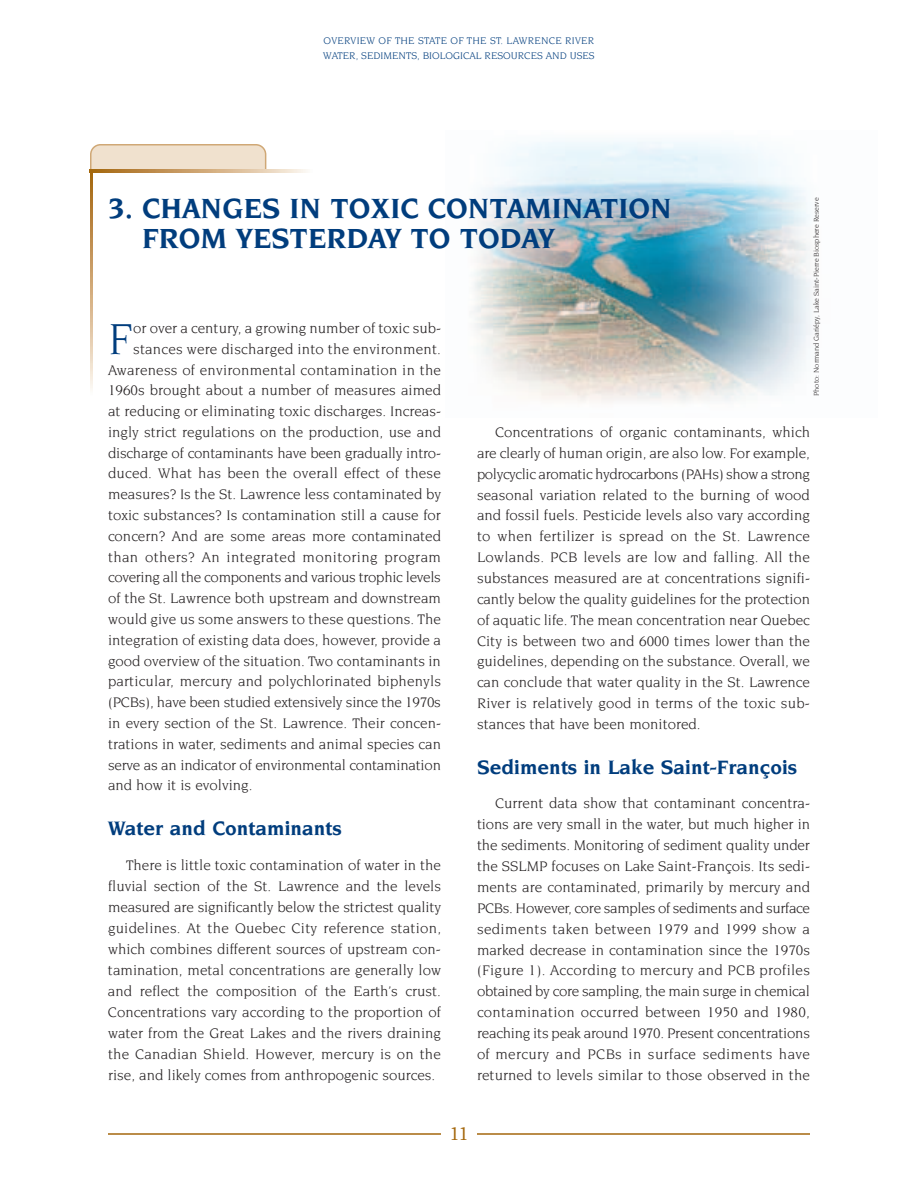
<style>
.page{position:relative;width:918px;height:1188px;background:#fff}
.page>*{position:absolute;margin:0;border:0;box-sizing:border-box;transform-origin:0 0}
.t1{font:46.95px "Novarese";color:#013d7d}
.t2{font:700 30px/30px "Novarese";color:#013d7d}
.t3{font:700 21px "Novarese";color:#013d7d}
.t4{font:18px "Clearface";color:#a4670c}
.t5{font:15px/20.9px "Novarese";color:#231f20;text-align:justify}
.t6{font:15px "Novarese";letter-spacing:-.02em;color:#231f20}
.t7{font:15px "Novarese";letter-spacing:.025em;color:#231f20}
.t8{font:10.5px/15px "Novarese";color:#013d7d}
.t9{font:7.5px "Novarese";letter-spacing:-.005em;color:#231f20}
</style>
<div class="page">
<img style="left:473px;top:141px;width:339px;height:261px">
<hr style="left:108px;top:1133px;width:702px;height:2px;background:#a4670c">
<div style="left:441px;top:1118px;width:36px;height:32px;background:#fff"></div>
<svg style="left:90px;top:144px;width:217px;height:245px"></svg>
<p class="t8" style="left:323px;top:33px;width:273px">OVERVIEW OF THE STATE OF THE ST. LAWRENCE RIVER<br>WATER, SEDIMENTS, BIOLOGICAL RESOURCES AND USES</p>
<p class="t9" style="left:813px;top:396px;width:200px;rotate:-90deg">Photo: Normand Gariépy, Lake Saint-Pierre Biosphere Reserve</p>
<h2 class="t2" style="left:142px;top:195px;width:531px;text-indent:-34px">3. CHANGES IN TOXIC CONTAMINATION<br>FROM YESTERDAY TO TODAY</h2>
<h1 class="t1" style="left:108px;top:319px;width:25px">F</h1>
<p class="t5" style="left:133px;top:318px;width:309px">or over a century, a growing number of toxic sub-</p>
<p class="t5" style="left:133px;top:339px;width:309px">stances were discharged into the environment.</p>
<p class="t5" style="left:108px;top:360px;width:335px">Awareness of environmental contamination in the</p>
<p class="t5" style="left:108px;top:381px;width:335px">1960s brought about a number of measures aimed</p>
<p class="t5" style="left:108px;top:402px;width:335px">at reducing or eliminating toxic discharges. Increas-</p>
<p class="t5" style="left:108px;top:422px;width:335px">ingly strict regulations on the production, use and</p>
<p class="t5" style="left:108px;top:443px;width:335px">discharge of contaminants have been gradually intro-</p>
<p class="t5" style="left:108px;top:464px;width:335px">duced. What has been the overall effect of these</p>
<p class="t5" style="left:108px;top:485px;width:335px">measures? Is the St. Lawrence less contaminated by</p>
<p class="t5" style="left:108px;top:505px;width:334px">toxic substances? Is contamination still a cause for</p>
<p class="t5" style="left:108px;top:526px;width:335px">concern? And are some areas more contaminated</p>
<p class="t7" style="left:108px;top:551px;width:335px">than others? An integrated monitoring program</p>
<p class="t6" style="left:108px;top:571px;width:335px">covering all the components and various trophic levels</p>
<p class="t5" style="left:108px;top:589px;width:335px">of the St. Lawrence both upstream and downstream</p>
<p class="t5" style="left:108px;top:609px;width:334px">would give us some answers to these questions. The</p>
<p class="t5" style="left:108px;top:630px;width:335px">integration of existing data does, however, provide a</p>
<p class="t5" style="left:108px;top:651px;width:334px">good overview of the situation. Two contaminants in</p>
<p class="t5" style="left:108px;top:672px;width:335px">particular, mercury and polychlorinated biphenyls</p>
<p class="t5" style="left:108px;top:693px;width:334px">(PCBs), have been studied extensively since the 1970s</p>
<p class="t5" style="left:108px;top:713px;width:335px">in every section of the St. Lawrence. Their concen-</p>
<p class="t5" style="left:108px;top:734px;width:335px">trations in water, sediments and animal species can</p>
<p class="t5" style="left:108px;top:755px;width:335px">serve as an indicator of environmental contamination</p>
<p class="t5" style="left:108px;top:776px;width:146px">and how it is evolving.</p>
<h3 class="t3" style="left:108px;top:820px;width:235px">Water and Contaminants</h3>
<p class="t5" style="left:108px;top:855px;width:335px;text-indent:18px">There is little toxic contamination of water in the fluvial section of the St. Lawrence and the levels measured are significantly below the strictest quality guidelines. At the Quebec City reference station, which combines different sources of upstream con&shy;tamination, metal concentrations are generally low and reflect the composition of the Earth’s crust.<br>Concentrations vary according to the proportion of water from the Great Lakes and the rivers draining the Canadian Shield. However, mercury is on the rise, and likely comes from anthropogenic sources.</p>
<p class="t5" style="left:477px;top:422px;width:335px;text-indent:18px">Concentrations of organic contaminants, which are clearly of human origin, are also low. For example, polycyclic aromatic hydrocarbons (PAHs) show a strong seasonal variation related to the burning of wood and fossil fuels. Pesticide levels also vary according to when fertilizer is spread on the St. Lawrence Lowlands. PCB levels are low and falling. All the substances measured are at concentrations signifi&shy;cantly below the quality guidelines for the protection of aquatic life. The mean concentration near Quebec City is between two and 6000 times lower than the guidelines, depending on the substance. Overall, we can conclude that water quality in the St. Lawrence River is relatively good in terms of the toxic sub&shy;stances that have been monitored.</p>
<h3 class="t3" style="left:477px;top:759px;width:322px">Sediments in Lake Saint-François</h3>
<p class="t5" style="left:477px;top:794px;width:335px;text-indent:18px">Current data show that contaminant concentra&shy;tions are very small in the water, but much higher in the sediments. Monitoring of sediment quality under the SSLMP focuses on Lake Saint-François. Its sedi&shy;ments are contaminated, primarily by mercury and PCBs. However, core samples of sediments and surface sediments taken between 1979 and 1999 show a marked decrease in contamination since the 1970s (Figure 1). According to mercury and PCB profiles obtained by core sampling, the main surge in chemical contamination occurred between 1950 and 1980, reaching its peak around 1970. Present concentrations of mercury and PCBs in surface sediments have returned to levels similar to those observed in the</p>
<p class="t4" style="left:450px;top:1127px;width:19px">11</p>
</div>
